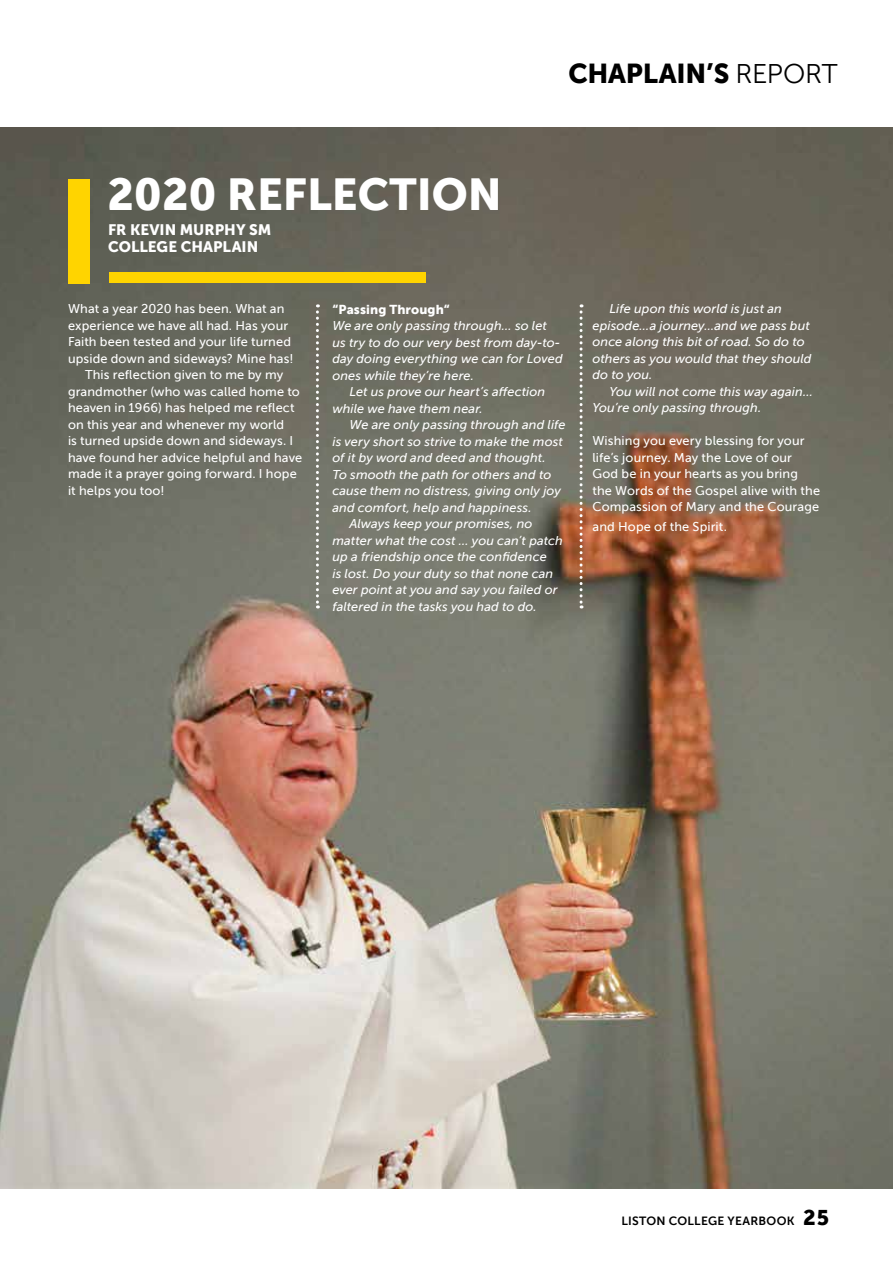
<style>
.page{position:relative;width:893px;height:1263px;background:#fff}
.page>*{position:absolute;margin:0;border:0;box-sizing:border-box;transform-origin:0 0}
.t1{font:44.1px "Museo Sans 900";color:#fff}
.t2{font:27px "Museo Sans 900";letter-spacing:-.01em;color:#000}
.t3{font:15px/17.2px "Museo Sans 900";color:#fff}
.t4{font:italic 12.75px/16.5px "Museo Sans 500";letter-spacing:.01em;color:#fff}
.t5{font:12.75px/16.5px "Museo Sans 500";letter-spacing:.01em;color:#fff}
.t6{font:12.75px "Museo Sans 900";letter-spacing:.01em;color:#fff}
.t7{font:12px "Museo Sans 700";letter-spacing:.025em;color:#000}
.s1{font-family:"Museo Sans 300"}
.s2{font-family:"Museo Sans 900";font-size:21px}
</style>
<div class="page">
<img style="left:0;top:128px;width:893px;height:1060px">
<div style="left:68px;top:179px;width:21px;height:104px;background:#ffd400"></div>
<div style="left:109px;top:272px;width:316px;height:11px;background:#ffd400"></div>
<svg style="left:316px;top:304px;width:3px;height:304px"></svg>
<svg style="left:580px;top:304px;width:3px;height:304px"></svg>
<h1 class="t1" style="left:107px;top:170px;width:396px">2020 REFLECTION</h1>
<p class="t3" style="left:108px;top:221px;width:165px">FR KEVIN MURPHY SM<br>COLLEGE CHAPLAIN</p>
<h2 class="t2" style="left:568px;top:58px;width:271px">CHAPLAIN’S <span class="s1">REPORT</span></h2>
<p class="t5" style="left:68px;top:301px;width:218px">What a year 2020 has been. What an</p>
<p class="t5" style="left:68px;top:317px;width:222px">experience we have all had. Has your</p>
<p class="t5" style="left:68px;top:334px;width:225px">Faith been tested and your life turned</p>
<p class="t5" style="left:68px;top:350px;width:227px">upside down and sideways? Mine has!</p>
<p class="t5" style="left:85px;top:367px;width:200px">This reflection given to me by my</p>
<p class="t5" style="left:68px;top:383px;width:233px">grandmother (who was called home to</p>
<p class="t5" style="left:68px;top:400px;width:228px">heaven in 1966) has helped me reflect</p>
<p class="t5" style="left:68px;top:416px;width:218px">on this year and whenever my world</p>
<p class="t5" style="left:68px;top:433px;width:227px">is turned upside down and sideways. I</p>
<p class="t5" style="left:68px;top:449px;width:236px">have found her advice helpful and have</p>
<p class="t5" style="left:68px;top:466px;width:230px">made it a prayer going forward. I hope</p>
<p class="t5" style="left:68px;top:482px;width:98px">it helps you too!</p>
<p class="t6" style="left:332px;top:302px;width:119px">“Passing Through“</p>
<p class="t4" style="left:332px;top:317px;width:232px">We are only passing through… so let us try to do our very best from day-to&shy;day doing everything we can for Loved ones while they’re here.</p>
<p class="t4" style="left:332px;top:383px;width:214px;text-indent:17px">Let us prove our heart’s affection while we have them near.</p>
<p class="t4" style="left:349px;top:416px;width:218px">We are only passing through and life</p>
<p class="t4" style="left:332px;top:433px;width:232px">is very short so strive to make the most</p>
<p class="t4" style="left:332px;top:449px;width:215px">of it by word and deed and thought.</p>
<p class="t4" style="left:332px;top:466px;width:220px">To smooth the path for others and to</p>
<p class="t4" style="left:332px;top:482px;width:230px">cause them no distress, giving only joy</p>
<p class="t4" style="left:332px;top:499px;width:201px">and comfort, help and happiness.</p>
<p class="t4" style="left:349px;top:515px;width:185px">Always keep your promises, no</p>
<p class="t4" style="left:332px;top:532px;width:232px">matter what the cost … you can’t patch</p>
<p class="t4" style="left:332px;top:548px;width:216px">up a friendship once the confidence</p>
<p class="t4" style="left:332px;top:565px;width:222px">is lost. Do your duty so that none can</p>
<p class="t4" style="left:332px;top:581px;width:227px">ever point at you and say you failed or</p>
<p class="t4" style="left:332px;top:598px;width:206px">faltered in the tasks you had to do.</p>
<p class="t4" style="left:592px;top:301px;width:221px;text-indent:17px">Life upon this world is just an episode…a journey…and we pass but once along this bit of road. So do to others as you would that they should do to you.</p>
<p class="t4" style="left:592px;top:383px;width:222px;text-indent:17px">You will not come this way again…<br>You’re only passing through.</p>
<p class="t5" style="left:592px;top:433px;width:229px">Wishing you every blessing for your life’s journey. May the Love of our God be in your hearts as you bring the Words of the Gospel alive with the Compassion of Mary and the Courage</p>
<p class="t5" style="left:592px;top:519px;width:136px">and Hope of the Spirit.</p>
<p class="t7" style="left:621px;top:1214px;width:209px">LISTON COLLEGE YEARBOOK <span class="s2">25</span></p>
</div>
